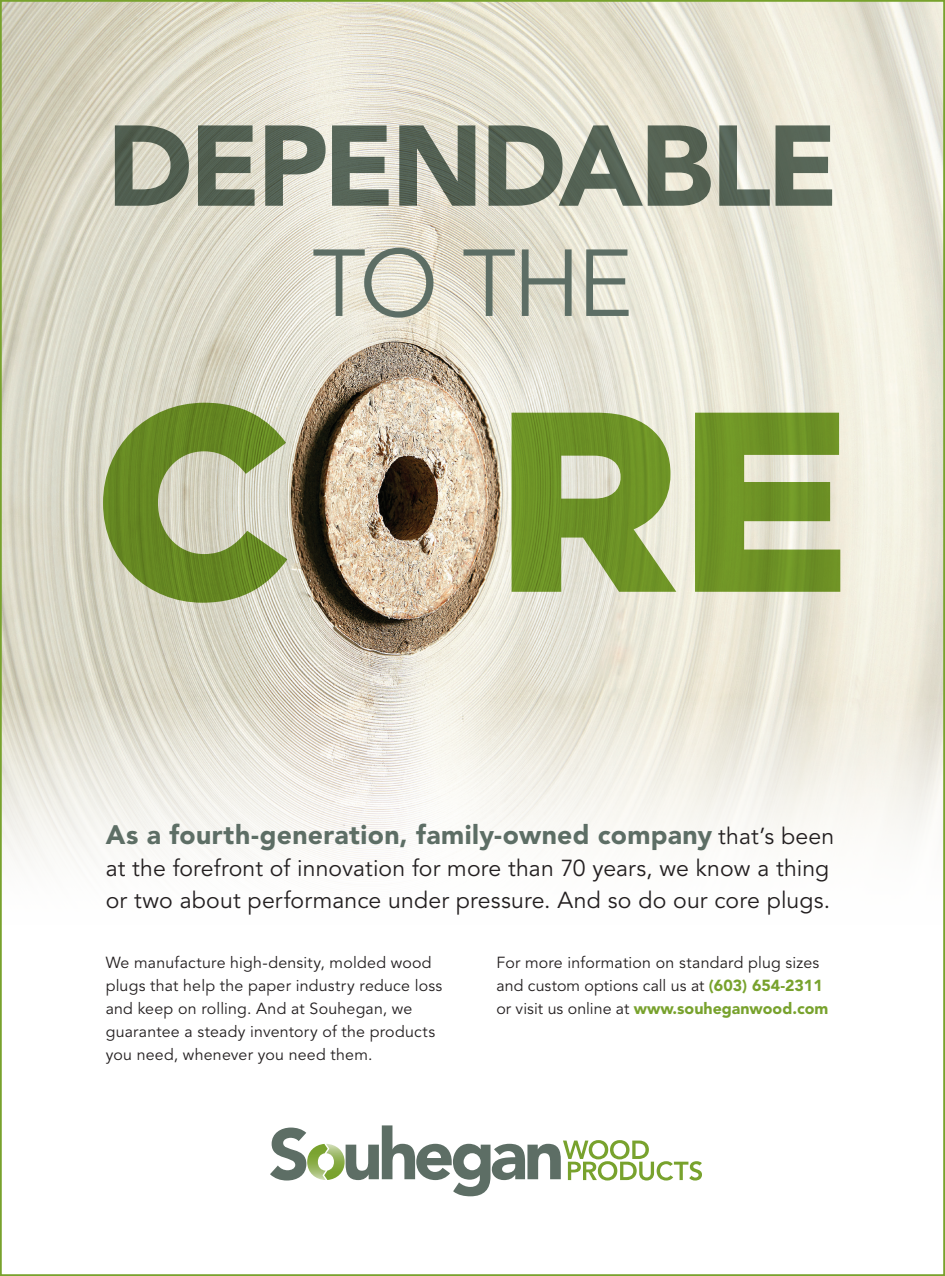
<style>
.page{position:relative;width:945px;height:1276px;background:#fff}
.page>*{position:absolute;margin:0;border:0;box-sizing:border-box;transform-origin:0 0}
.t1{font:900 255.9px "Gotham HTF";color:#78a22d}
.t2{font:900 113.4px "Avenir";letter-spacing:-.03em;color:#5d6e65}
.t3{font:93.9px "Avenir";color:#5d6e65}
.t4{font:900 26.55px "Avenir";letter-spacing:.015em;color:#5d6e65}
.t5{font:23.1px/32px "Avenir";letter-spacing:.005em;color:#231f20}
.t6{font:15.9px/23.1px "Avenir";letter-spacing:.015em;color:#231f20}
.s1{font-size:274.65px}
.s2{color:#fff}
.s3{font-weight:400;font-size:23.1px;color:#231f20}
.s4{font-weight:900;color:#78a22d}
</style>
<div class="page">
<img style="left:3px;top:3px;width:939px;height:871px">
<svg style="left:270px;top:1125px;width:432px;height:71px"></svg>
<h2 class="t2" style="left:107px;top:98px;width:733px">DEPENDABLE</h2>
<p class="t3" style="left:312px;top:229px;width:322px">TO THE</p>
<h1 class="t1" style="left:93px;top:353px;width:759px"><span class="s1">C</span><span class="s2">O</span>RE</h1>
<p class="t4" style="left:106px;top:819px;width:730px">As a fourth-generation, family-owned company <span class="s3">that’s been</span></p>
<p class="t5" style="left:106px;top:853px;width:726px">at the forefront of innovation for more than 70 years, we know a thing or two about performance under pressure. And so do our core plugs.</p>
<p class="t6" style="left:106px;top:951px;width:338px">We manufacture high-density, molded wood plugs that help the paper industry reduce loss and keep on rolling. And at Souhegan, we guarantee a steady inventory of the products you need, whenever you need them.</p>
<p class="t6" style="left:496px;top:951px;width:333px">For more information on standard plug sizes and custom options call us at <span class="s4">(603) 654-2311 </span>or visit us online at <span class="s4">www.souheganwood.com</span></p>
</div>
